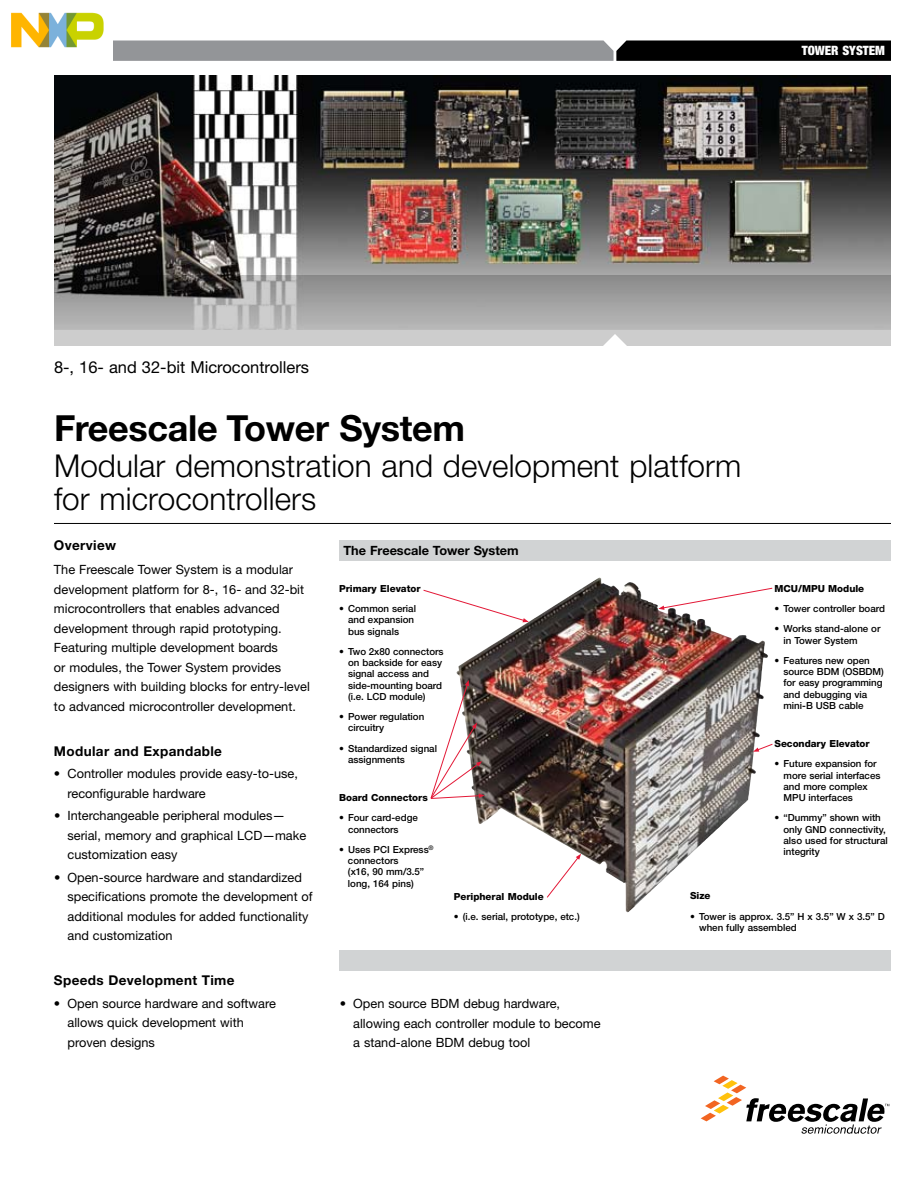
<style>
.page{position:relative;width:918px;height:1188px;background:#fff}
.page>*{position:absolute;margin:0;border:0;box-sizing:border-box;transform-origin:0 0}
.t1{font:700 36px "Helvetica Neue LT Pro";letter-spacing:-.01em;color:#000}
.t2{font:300 31.5px/33px "Helvetica Neue LT Pro";letter-spacing:.005em;color:#000}
.t3{font:16.5px "Helvetica Neue LT Pro";color:#000}
.t4{font:700 13.5px "Helvetica Neue LT Pro";letter-spacing:.025em;color:#000}
.t5{font:900 condensed 12.9px "Helvetica Neue LT Pro";color:#fff}
.t6{font:12.75px/19.5px "Helvetica Neue LT Pro";color:#000}
.t7{font:700 12.75px "Helvetica Neue LT Pro";color:#000}
.t8{font:500 9.75px/11.2px "Helvetica Neue LT Pro";color:#000}
.t9{font:800 9.75px "Helvetica Neue LT Pro";color:#000}
</style>
<div class="page">
<img style="left:54px;top:75px;width:837px;height:200px">
<svg style="left:54px;top:275px;width:837px;height:71px;background:#a5a5a5"></svg>
<svg style="left:602px;top:334px;width:26px;height:12px"></svg>
<hr style="left:54px;top:523px;width:837px;height:1px;background:#000">
<svg style="left:701px;top:1076px;width:188px;height:58px"></svg>
<svg style="left:113px;top:40px;width:778px;height:21px;background:#656668"></svg>
<img style="left:456px;top:578px;width:275px;height:334px">
<svg style="left:658px;top:588px;width:115px;height:22px"></svg>
<svg style="left:753px;top:744px;width:20px;height:8px"></svg>
<svg style="left:430px;top:680px;width:55px;height:119px"></svg>
<svg style="left:547px;top:854px;width:34px;height:44px"></svg>
<svg style="left:423px;top:590px;width:106px;height:32px"></svg>
<div style="left:339px;top:540px;width:552px;height:20px;background:#d1d3d4"></div>
<div style="left:339px;top:950px;width:552px;height:20px;background:#d1d3d4"></div>
<img style="left:11px;top:12px;width:93px;height:36px">
<p class="t5" style="left:802px;top:43px;width:85px">TOWER SYSTEM</p>
<p class="t3" style="left:54px;top:357px;width:257px">8-, 16- and 32-bit Microcontrollers</p>
<h1 class="t1" style="left:54px;top:405px;width:412px">Freescale Tower System</h1>
<h2 class="t2" style="left:54px;top:448px;width:689px">Modular demonstration and development platform for microcontrollers</h2>
<p class="t4" style="left:54px;top:537px;width:64px">Overview</p>
<p class="t6" style="left:54px;top:560px;width:257px">The Freescale Tower System is a modular development platform for 8-, 16- and 32-bit microcontrollers that enables advanced development through rapid prototyping.<br>Featuring multiple development boards<br>or modules, the Tower System provides designers with building blocks for entry-level to advanced microcontroller development.</p>
<p class="t4" style="left:54px;top:743px;width:170px">Modular and Expandable</p>
<p class="t6" style="left:68px;top:764px;width:232px;text-indent:-14px">• Controller modules provide easy-to-use, reconfigurable hardware</p>
<p class="t6" style="left:68px;top:806px;width:240px;text-indent:-14px">• Interchangeable peripheral modules— serial, memory and graphical LCD—make customization easy</p>
<p class="t6" style="left:68px;top:867px;width:247px;text-indent:-14px">• Open-source hardware and standardized specifications promote the development of additional modules for added functionality and customization</p>
<p class="t4" style="left:54px;top:972px;width:182px">Speeds Development Time</p>
<p class="t6" style="left:68px;top:993px;width:210px;text-indent:-14px">• Open source hardware and software allows quick development with proven designs</p>
<p class="t6" style="left:353px;top:994px;width:249px;text-indent:-14px">• Open source BDM debug hardware, allowing each controller module to become a stand-alone BDM debug tool</p>
<p class="t7" style="left:344px;top:542px;width:177px">The Freescale Tower System</p>
<p class="t9" style="left:339px;top:583px;width:83px">Primary Elevator</p>
<p class="t8" style="left:348px;top:603px;width:69px;text-indent:-9px">• Common serial and expansion bus signals</p>
<p class="t8" style="left:348px;top:646px;width:97px;text-indent:-9px">• Two 2x80 connectors on backside for easy signal access and side-mounting board (i.e. LCD module)</p>
<p class="t8" style="left:348px;top:711px;width:78px;text-indent:-9px">• Power regulation circuitry</p>
<p class="t8" style="left:348px;top:743px;width:90px;text-indent:-9px">• Standardized signal assignments</p>
<p class="t9" style="left:339px;top:792px;width:90px">Board Connectors</p>
<p class="t8" style="left:348px;top:812px;width:71px;text-indent:-9px">• Four card-edge connectors</p>
<p class="t8" style="left:348px;top:844px;width:87px;text-indent:-9px">• Uses PCI Express<sup>® </sup>connectors<br>(x16, 90 mm/3.5” long, 164 pins)</p>
<p class="t9" style="left:454px;top:891px;width:91px">Peripheral Module</p>
<p class="t8" style="left:454px;top:911px;width:127px">• (i.e. serial, prototype, etc.)</p>
<p class="t9" style="left:774px;top:583px;width:91px">MCU/MPU Module</p>
<p class="t8" style="left:774px;top:603px;width:112px">• Tower controller board</p>
<p class="t8" style="left:784px;top:623px;width:98px;text-indent:-9px">• Works stand-alone or in Tower System</p>
<p class="t8" style="left:784px;top:655px;width:102px;text-indent:-9px">• Features new open source BDM (OSBDM) for easy programming and debugging via mini-B USB cable</p>
<p class="t9" style="left:775px;top:738px;width:97px">Secondary Elevator</p>
<p class="t8" style="left:784px;top:758px;width:98px;text-indent:-9px">• Future expansion for more serial interfaces and more complex<br>MPU interfaces</p>
<p class="t8" style="left:784px;top:812px;width:106px;text-indent:-9px">• “Dummy” shown with only GND connectivity, also used for structural integrity</p>
<p class="t9" style="left:690px;top:890px;width:22px">Size</p>
<p class="t8" style="left:699px;top:911px;width:187px;text-indent:-9px">• Tower is approx. 3.5” H x 3.5” W x 3.5” D when fully assembled</p>
</div>
